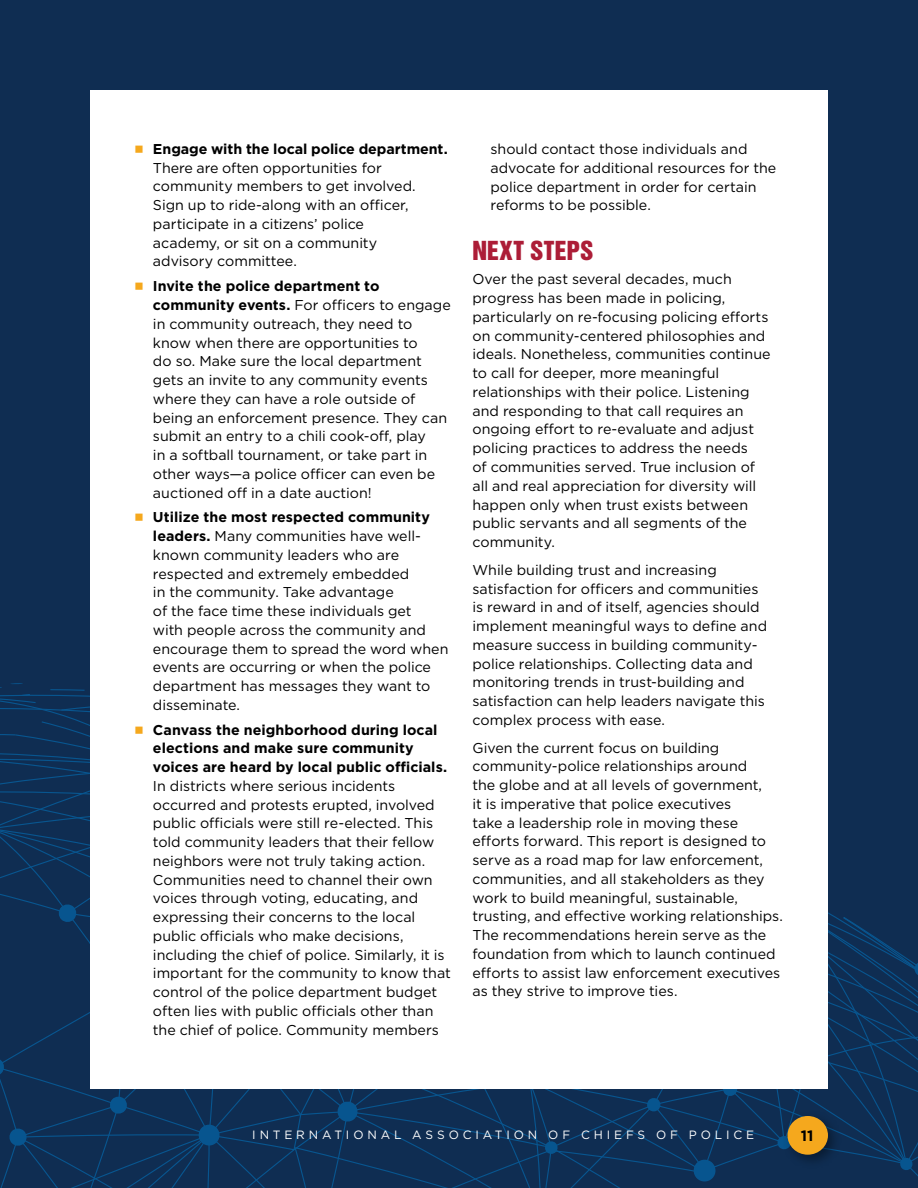
<style>
.page{position:relative;width:918px;height:1188px;background:#0f2d52}
.page>*{position:absolute;margin:0;border:0;box-sizing:border-box;transform-origin:0 0}
.t1{font:24px "Helvetica Inserat LT Std";letter-spacing:.01em;color:#ac1d37}
.t2{font:700 15px "Gotham";color:#000}
.t3{font:14.25px/18.8px "Gotham";color:#000}
.t4{font:700 14.25px/18.8px "Gotham";letter-spacing:.005em;color:#000}
.t5{font:12px "Gotham";letter-spacing:.32em;color:#fff}
.s1{font-family:"Universal Newswith Comm Pi";color:#f5a81d}
.s2{font-weight:700}
.s3{font-family:"Universal Newswith Comm Pi";font-weight:400;color:#f5a81d}
</style>
<div class="page">
<svg style="left:0;top:683px;width:918px;height:505px"></svg>
<div style="left:90px;top:90px;width:738px;height:999px;background:#fff"></div>
<div style="left:782px;top:1110px;width:61px;height:59px;background:#000;opacity:.4"></div>
<div style="left:788px;top:1116px;width:40px;height:39px;background:#f5a81d;border-radius:50%"></div>
<p class="t3" style="left:153px;top:139px;width:296px;text-indent:-18px"><span class="s1">7</span> <span class="s2">Engage with the local police department.<br></span>There are often opportunities for community members to get involved.<br>Sign up to ride-along with an officer, participate in a citizens’ police<br>academy, or sit on a community<br>advisory committee.</p>
<p class="t3" style="left:153px;top:277px;width:299px;text-indent:-18px"><span class="s1">7</span> <span class="s2">Invite the police department to community events.</span> For officers to engage in community outreach, they need to know when there are opportunities to<br>do so. Make sure the local department gets an invite to any community events where they can have a role outside of being an enforcement presence. They can submit an entry to a chili cook-off, play<br>in a softball tournament, or take part in other ways—a police officer can even be auctioned off in a date auction!</p>
<p class="t3" style="left:153px;top:508px;width:297px;text-indent:-18px"><span class="s1">7</span> <span class="s2">Utilize the most respected community leaders.</span> Many communities have well&shy;known community leaders who are respected and extremely embedded<br>in the community. Take advantage<br>of the face time these individuals get<br>with people across the community and encourage them to spread the word when events are occurring or when the police department has messages they want to disseminate.</p>
<p class="t4" style="left:153px;top:720px;width:296px;text-indent:-18px"><span class="s3">7</span> Canvass the neighborhood during local elections and make sure community voices are heard by local public officials.</p>
<p class="t3" style="left:153px;top:776px;width:299px">In districts where serious incidents occurred and protests erupted, involved public officials were still re-elected. This told community leaders that their fellow neighbors were not truly taking action.<br>Communities need to channel their own voices through voting, educating, and expressing their concerns to the local public officials who make decisions, including the chief of police. Similarly, it is important for the community to know that control of the police department budget often lies with public officials other than the chief of police. Community members</p>
<p class="t3" style="left:490px;top:139px;width:287px">should contact those individuals and advocate for additional resources for the police department in order for certain reforms to be possible.</p>
<h1 class="t1" style="left:472px;top:236px;width:122px">NEXT STEPS</h1>
<p class="t3" style="left:472px;top:270px;width:300px">Over the past several decades, much progress has been made in policing, particularly on re-focusing policing efforts on community-centered philosophies and ideals. Nonetheless, communities continue to call for deeper, more meaningful relationships with their police. Listening and responding to that call requires an ongoing effort to re-evaluate and adjust policing practices to address the needs<br>of communities served. True inclusion of all and real appreciation for diversity will happen only when trust exists between public servants and all segments of the community.</p>
<p class="t3" style="left:472px;top:560px;width:296px">While building trust and increasing satisfaction for officers and communities is reward in and of itself, agencies should implement meaningful ways to define and measure success in building community&shy;police relationships. Collecting data and monitoring trends in trust-building and satisfaction can help leaders navigate this complex process with ease.</p>
<p class="t3" style="left:472px;top:738px;width:312px">Given the current focus on building community-police relationships around<br>the globe and at all levels of government,<br>it is imperative that police executives<br>take a leadership role in moving these efforts forward. This report is designed to serve as a road map for law enforcement, communities, and all stakeholders as they work to build meaningful, sustainable, trusting, and effective working relationships.<br>The recommendations herein serve as the foundation from which to launch continued efforts to assist law enforcement executives as they strive to improve ties.</p>
<p class="t5" style="left:252px;top:1127px;width:503px">INTERNATIONAL ASSOCIATION OF CHIEFS OF POLICE</p>
<p class="t2" style="left:801px;top:1125px;width:14px">11</p>
</div>
